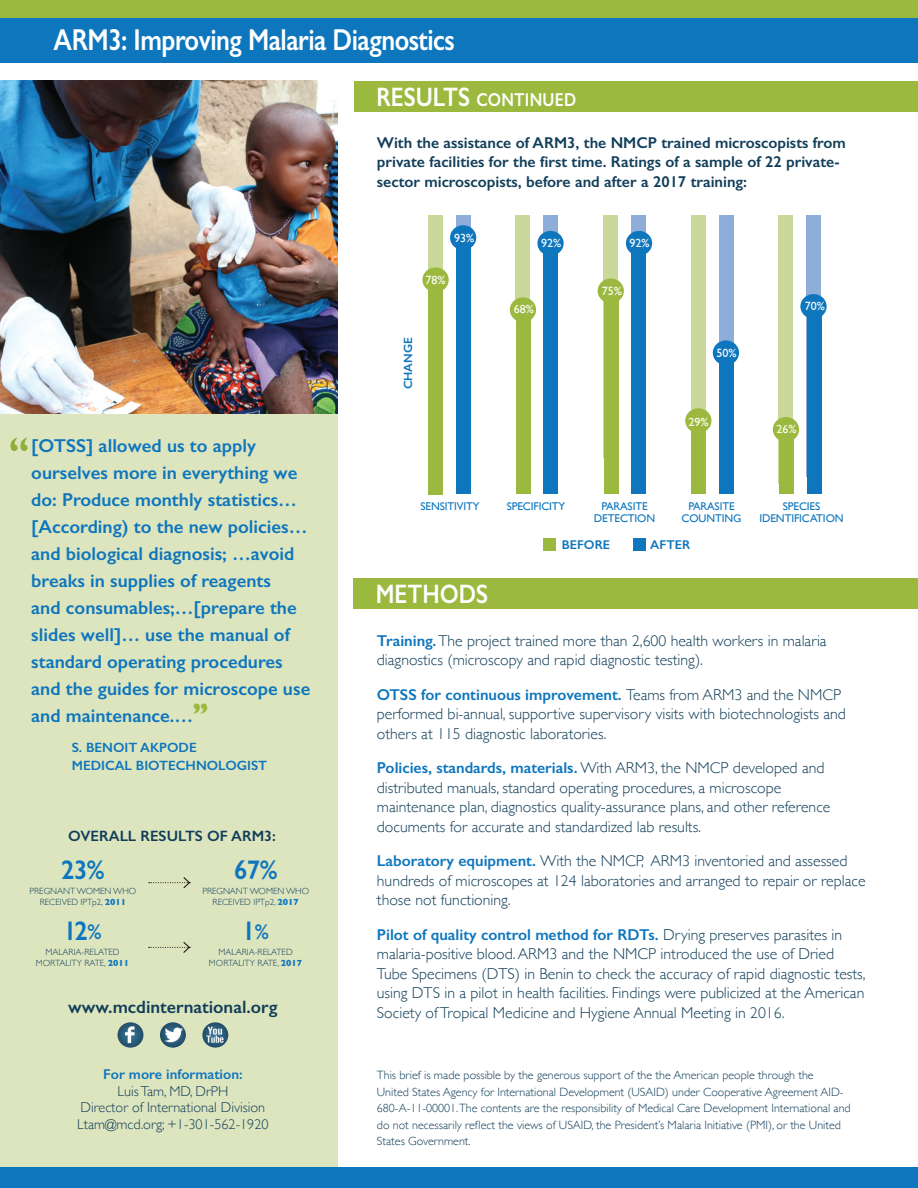
<style>
.page{position:relative;width:918px;height:1188px;background:#fff}
.page>*{position:absolute;margin:0;border:0;box-sizing:border-box;transform-origin:0 0}
.t1{font:55.5px "Gill Sans";color:#8fae3a}
.t2{font:600 30.3px "Gill Sans";letter-spacing:-.02em;color:#fff;scale:.84 1}
.t3{font:600 27px "Gill Sans";color:#0e76bd;scale:.94 1}
.t4{font:600 26.85px "Gill Sans";color:#fff;scale:.84 1}
.t5{font:600 18.75px/27px "Gill Sans";color:#0e76bd}
.t6{font:600 18.75px "Gill Sans";letter-spacing:.015em;color:#fff;scale:.84 1}
.t7{font:600 18px "Gill Sans";color:#113e59}
.t8{font:300 15.75px/19.5px "Gill Sans";color:#113e59}
.t9{font:600 15.75px/19.5px "Gill Sans";color:#113e59}
.t10{font:600 15px "Gill Sans";color:#113e59}
.t11{font:300 14.25px/16.5px "Gill Sans";color:#113e59;text-align:center}
.t12{font:600 14.25px "Gill Sans";color:#0e76bd}
.t13{font:600 13.5px/18px "Gill Sans";color:#0e76bd}
.t14{font:600 12.75px "Gill Sans";color:#0e76bd}
.t15{font:300 12px/16.5px "Gill Sans";color:#113e59}
.t16{font:12px "Gill Sans";color:#fff}
.t17{font:600 12px "Gill Sans";color:#0e76bd}
.t18{font:11.25px "Gill Sans";letter-spacing:-.01em;color:#0e76bd}
.t19{font:300 9px/10.8px "Gill Sans";color:#113e59;text-align:center}
.s1{font-size:26.85px}
.s2{font-weight:700;font-size:27px;color:#9ab93e}
.s3{font-weight:700;color:#0e76bd}
.s4{font-size:21.3px}
.s5{font-weight:600;color:#0e76bd}
</style>
<div class="page">
<div style="left:0;top:113px;width:338px;height:1066px;background:#dde5bf"></div>
<div style="left:355px;top:81px;width:563px;height:30px;background:#9ab93e"></div>
<div style="left:0;top:1167px;width:918px;height:21px;background:#0e76bd"></div>
<img style="left:118px;top:1022px;width:25px;height:26px;border-radius:13px">
<img style="left:160px;top:1022px;width:26px;height:26px;border-radius:13px">
<img style="left:202px;top:1022px;width:26px;height:26px;border-radius:13px">
<div style="left:353px;top:579px;width:565px;height:30px;background:#9ab93e"></div>
<img style="left:0;top:81px;width:338px;height:333px">
<div style="left:0;top:16px;width:918px;height:47px;background:#0e76bd"></div>
<div style="left:0;top:0;width:918px;height:17px;background:#9ab93e"></div>
<div style="left:543px;top:538px;width:13px;height:13px;background:#9ab93e"></div>
<div style="left:633px;top:538px;width:13px;height:13px;background:#0e76bd"></div>
<div style="left:456px;top:216px;width:15px;height:81px;background:#8fadd9"></div>
<div style="left:456px;top:233px;width:15px;height:261px;background:#0e76bd"></div>
<div style="left:450px;top:225px;width:26px;height:25px;background:#0e76bd;border-radius:50%"></div>
<div style="left:429px;top:275px;width:14px;height:219px;background:#9ab93e"></div>
<div style="left:428px;top:216px;width:15px;height:69px;background:#cad899"></div>
<div style="left:422px;top:267px;width:27px;height:25px;background:#9ab93e;border-radius:50%"></div>
<div style="left:544px;top:216px;width:14px;height:139px;background:#8fadd9"></div>
<div style="left:544px;top:236px;width:14px;height:258px;background:#0e76bd"></div>
<div style="left:537px;top:231px;width:27px;height:25px;background:#0e76bd;border-radius:50%"></div>
<div style="left:516px;top:216px;width:14px;height:103px;background:#cad899"></div>
<div style="left:516px;top:303px;width:15px;height:191px;background:#9ab93e"></div>
<div style="left:510px;top:297px;width:26px;height:25px;background:#9ab93e;border-radius:50%"></div>
<div style="left:631px;top:216px;width:15px;height:259px;background:#8fadd9"></div>
<div style="left:631px;top:236px;width:15px;height:258px;background:#0e76bd"></div>
<div style="left:603px;top:216px;width:15px;height:242px;background:#cad899"></div>
<div style="left:604px;top:283px;width:15px;height:211px;background:#9ab93e"></div>
<div style="left:598px;top:278px;width:26px;height:25px;background:#9ab93e;border-radius:50%"></div>
<div style="left:719px;top:216px;width:15px;height:262px;background:#8fadd9"></div>
<div style="left:719px;top:354px;width:15px;height:140px;background:#0e76bd"></div>
<div style="left:713px;top:340px;width:26px;height:25px;background:#0e76bd;border-radius:50%"></div>
<div style="left:691px;top:216px;width:15px;height:257px;background:#cad899"></div>
<div style="left:691px;top:413px;width:15px;height:81px;background:#9ab93e"></div>
<div style="left:685px;top:408px;width:26px;height:25px;background:#9ab93e;border-radius:50%"></div>
<div style="left:807px;top:216px;width:14px;height:261px;background:#8fadd9"></div>
<div style="left:779px;top:216px;width:14px;height:268px;background:#cad899"></div>
<div style="left:779px;top:421px;width:15px;height:73px;background:#9ab93e"></div>
<div style="left:807px;top:297px;width:14px;height:197px;background:#0e76bd"></div>
<div style="left:800px;top:294px;width:27px;height:25px;background:#0e76bd;border-radius:50%"></div>
<div style="left:773px;top:417px;width:26px;height:25px;background:#9ab93e;border-radius:50%"></div>
<div style="left:626px;top:231px;width:26px;height:25px;background:#0e76bd;border-radius:50%"></div>
<svg style="left:149px;top:877px;width:42px;height:12px"></svg>
<svg style="left:149px;top:942px;width:42px;height:11px"></svg>
<h2 class="t2" style="left:54px;top:21px;width:479px">ARM3: Improving Malaria Diagnostics</h2>
<p class="t6" style="left:376px;top:88px;width:239px"><span class="s1">RESULTS</span> CONTINUED</p>
<p class="t9" style="left:377px;top:132px;width:470px">With the assistance of ARM3, the NMCP trained microscopists from private facilities for the first time. Ratings of a sample of 22 private&shy;sector microscopists, before and after a 2017 training:</p>
<h1 class="t1" style="left:8px;top:425px;width:24px">‘‘</h1>
<p class="t5" style="left:31px;top:432px;width:281px">[OTSS] allowed us to apply ourselves more in everything we do: Produce monthly statistics… [According) to the new policies… and biological diagnosis; …avoid breaks in supplies of reagents<br>and consumables;…[prepare the slides well]… use the manual of standard operating procedures and the guides for microscope use and maintenance.…<span class="s2">”</span></p>
<p class="t13" style="left:72px;top:738px;width:197px">S. BENOIT AKPODE<br>MEDICAL BIOTECHNOLOGIST</p>
<p class="t10" style="left:68px;top:827px;width:209px">OVERALL RESULTS OF ARM3:</p>
<h3 class="t3" style="left:61px;top:853px;width:48px">23%</h3>
<h3 class="t3" style="left:234px;top:853px;width:48px">67%</h3>
<p class="t19" style="left:30px;top:885px;width:108px">PREGNANT WOMEN WHO<br>RECEIVED IPTp2, <span class="s3">2011</span></p>
<p class="t19" style="left:202px;top:885px;width:108px">PREGNANT WOMEN WHO<br>RECEIVED IPTp2, <span class="s3">2017</span></p>
<h3 class="t3" style="left:63px;top:914px;width:42px">12<span class="s4">%</span></h3>
<h3 class="t3" style="left:242px;top:914px;width:30px">1<span class="s4">%</span></h3>
<p class="t19" style="left:36px;top:946px;width:95px">MALARIA-RELATED<br>MORTALITY RATE, <span class="s3">2011</span></p>
<p class="t19" style="left:209px;top:946px;width:95px">MALARIA-RELATED<br>MORTALITY RATE, <span class="s3">2017</span></p>
<p class="t7" style="left:68px;top:996px;width:211px">www.mcdinternational.org</p>
<p class="t12" style="left:103px;top:1066px;width:141px">For more information:</p>
<p class="t11" style="left:77px;top:1082px;width:193px">LuisTam, MD, DrPH<br>Director of International Division<br>Ltam@mcd.org; +1-301-562-1920</p>
<p class="t16" style="left:454px;top:231px;width:22px">93%</p>
<p class="t16" style="left:425px;top:273px;width:22px">78%</p>
<p class="t17" style="left:401px;top:389px;width:54px;rotate:-90deg">CHANGE</p>
<p class="t16" style="left:541px;top:236px;width:22px">92%</p>
<p class="t16" style="left:514px;top:302px;width:22px">68%</p>
<p class="t16" style="left:630px;top:236px;width:22px">92%</p>
<p class="t16" style="left:602px;top:284px;width:22px">75%</p>
<p class="t16" style="left:716px;top:346px;width:22px">50%</p>
<p class="t16" style="left:688px;top:415px;width:22px">29%</p>
<p class="t16" style="left:805px;top:299px;width:22px">70%</p>
<p class="t16" style="left:776px;top:422px;width:22px">26%</p>
<p class="t18" style="left:421px;top:500px;width:61px">SENSITIVITY</p>
<p class="t18" style="left:507px;top:500px;width:60px">SPECIFICITY</p>
<p class="t18" style="left:601px;top:500px;width:48px">PARASITE</p>
<p class="t18" style="left:688px;top:500px;width:48px">PARASITE</p>
<p class="t18" style="left:783px;top:500px;width:39px">SPECIES</p>
<p class="t18" style="left:594px;top:512px;width:63px">DETECTION</p>
<p class="t18" style="left:682px;top:512px;width:61px">COUNTING</p>
<p class="t18" style="left:759px;top:512px;width:86px">IDENTIFICATION</p>
<p class="t14" style="left:562px;top:537px;width:50px">BEFORE</p>
<p class="t14" style="left:650px;top:537px;width:42px">AFTER</p>
<h3 class="t4" style="left:376px;top:577px;width:135px">METHODS</h3>
<p class="t8" style="left:377px;top:630px;width:451px"><span class="s5">Training.</span> The project trained more than 2,600 health workers in malaria diagnostics (microscopy and rapid diagnostic testing).</p>
<p class="t8" style="left:377px;top:684px;width:470px"><span class="s5">OTSS for continuous improvement.</span> Teams from ARM3 and the NMCP performed bi-annual, supportive supervisory visits with biotechnologists and others at 115 diagnostic laboratories.</p>
<p class="t8" style="left:377px;top:758px;width:455px"><span class="s5">Policies, standards, materials.</span> With ARM3, the NMCP developed and distributed manuals, standard operating procedures, a microscope maintenance plan, diagnostics quality-assurance plans, and other reference documents for accurate and standardized lab results.</p>
<p class="t8" style="left:377px;top:851px;width:490px"><span class="s5">Laboratory equipment.</span> With the NMCP, ARM3 inventoried and assessed hundreds of microscopes at 124 laboratories and arranged to repair or replace those not functioning.</p>
<p class="t8" style="left:377px;top:924px;width:490px"><span class="s5">Pilot of quality control method for RDTs.</span> Drying preserves parasites in malaria-positive blood. ARM3 and the NMCP introduced the use of Dried Tube Specimens (DTS) in Benin to check the accuracy of rapid diagnostic tests, using DTS in a pilot in health facilities. Findings were publicized at the American Society of Tropical Medicine and Hygiene Annual Meeting in 2016.</p>
<p class="t15" style="left:377px;top:1066px;width:475px">This brief is made possible by the generous support of the the American people through the<br>United States Agency for International Development (USAID) under Cooperative Agreement AID-680-A-11-00001.The contents are the responsibility of Medical Care Development International and do not necessarily reflect the views of USAID, the President’s Malaria Initiative (PMI), or the United States Government.</p>
</div>
